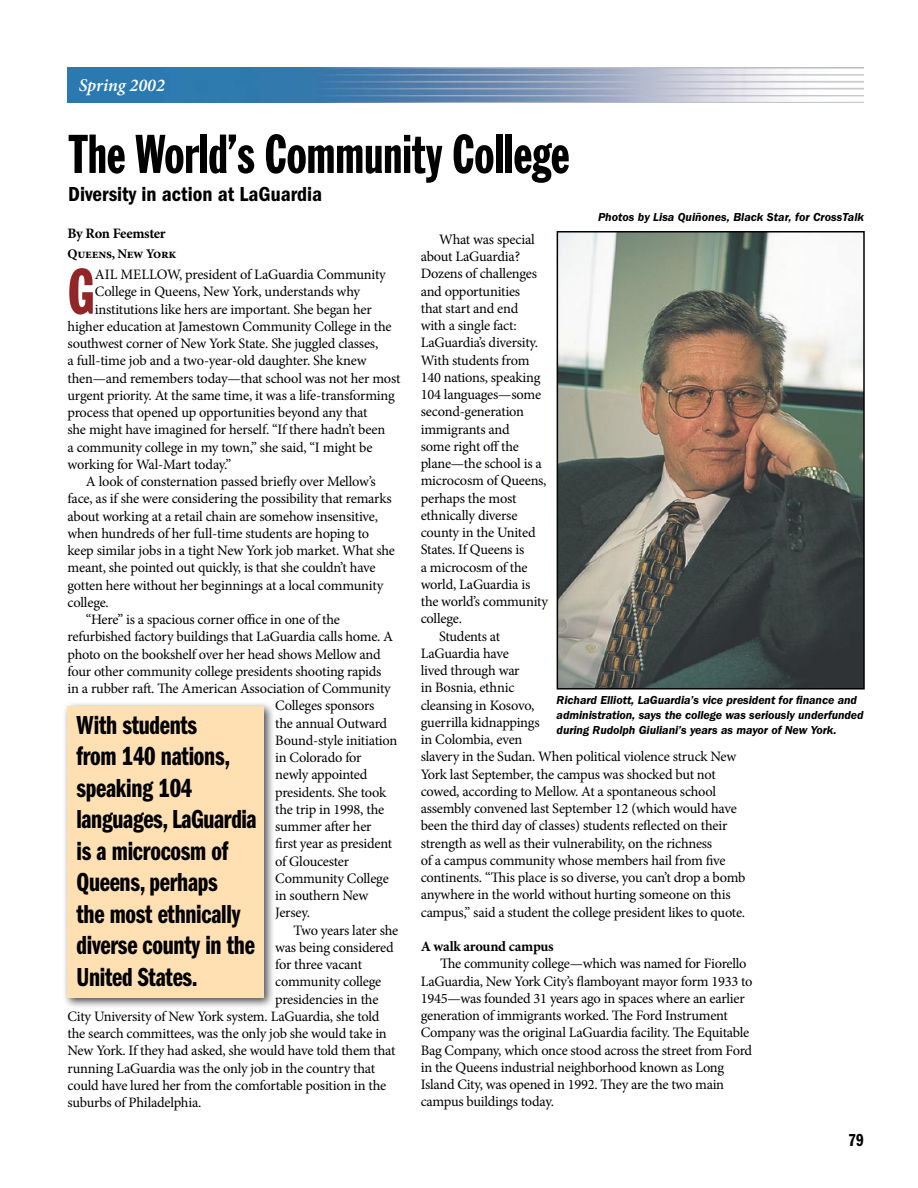
<style>
.page{position:relative;width:918px;height:1188px;background:#fff}
.page>*{position:absolute;margin:0;border:0;box-sizing:border-box;transform-origin:0 0}
.t1{font:extra-condensed 63.3px "Franklin Gothic BT";color:#912528}
.t2{font:extra-condensed 54px "Franklin Gothic BT";letter-spacing:-.015em;color:#000}
.t3{font:27px/31.5px "Franklin Gothic Demi Cmpr";letter-spacing:-.01em;color:#000}
.t4{font:600 condensed 21px "Franklin Gothic";color:#000}
.t5{font:italic 600 18px "Minion Pro";color:#fff}
.t6{font:18px "Franklin Gothic Demi Cmpr";color:#000}
.t7{font:14.4px/17.2px "Minion Pro";letter-spacing:-.015em;color:#000}
.t8{font:700 14.4px "Minion Pro";letter-spacing:-.025em;color:#000}
.t9{font:700 13.2px "Minion Pro";letter-spacing:-.02em;color:#000}
.t10{font:italic 600 12px/15px "Franklin Gothic";letter-spacing:-.005em;color:#000}
</style>
<div class="page">
<img style="left:68px;top:68px;width:796px;height:35px">
<img style="left:560px;top:234px;width:302px;height:453px">
<div style="left:557px;top:231px;width:308px;height:459px;border:2px solid #000"></div>
<div style="left:62px;top:701px;width:220px;height:314px;background:#000;opacity:.7"></div>
<div style="left:68px;top:707px;width:196px;height:291px;background:#ffe0b3"></div>
<p class="t5" style="left:79px;top:73px;width:88px">Spring 2002</p>
<h2 class="t2" style="left:68px;top:122px;width:503px">The World’s Community College</h2>
<h3 class="t4" style="left:68px;top:182px;width:255px">Diversity in action at LaGuardia</h3>
<p class="t7" style="left:439px;top:231px;width:97px">What was special</p>
<p class="t7" style="left:421px;top:248px;width:101px">about LaGuardia?</p>
<p class="t7" style="left:421px;top:265px;width:118px">Dozens of challenges</p>
<p class="t7" style="left:421px;top:282px;width:101px">and opportunities</p>
<p class="t7" style="left:421px;top:300px;width:99px">that start and end</p>
<p class="t7" style="left:421px;top:317px;width:97px">with a single fact:</p>
<p class="t7" style="left:421px;top:334px;width:119px">LaGuardia’s diversity.</p>
<p class="t7" style="left:421px;top:351px;width:110px">With students from</p>
<p class="t7" style="left:421px;top:369px;width:121px">140 nations, speaking</p>
<p class="t7" style="left:421px;top:386px;width:122px">104 languages—some</p>
<p class="t7" style="left:421px;top:403px;width:105px">second-generation</p>
<p class="t7" style="left:421px;top:421px;width:91px">immigrants and</p>
<p class="t7" style="left:421px;top:438px;width:100px">some right off the</p>
<p class="t7" style="left:421px;top:455px;width:123px">plane—the school is a</p>
<p class="t7" style="left:421px;top:472px;width:127px">microcosm of Queens,</p>
<p class="t7" style="left:421px;top:490px;width:97px">perhaps the most</p>
<p class="t7" style="left:421px;top:507px;width:98px">ethnically diverse</p>
<p class="t7" style="left:421px;top:524px;width:116px">county in the United</p>
<p class="t7" style="left:421px;top:541px;width:105px">States. If Queens is</p>
<p class="t7" style="left:421px;top:559px;width:109px">a microcosm of the</p>
<p class="t7" style="left:421px;top:576px;width:111px">world, LaGuardia is</p>
<p class="t7" style="left:421px;top:593px;width:129px">the world’s community</p>
<p class="t7" style="left:421px;top:610px;width:43px">college.</p>
<p class="t7" style="left:439px;top:628px;width:63px">Students at</p>
<p class="t7" style="left:421px;top:645px;width:90px">LaGuardia have</p>
<p class="t7" style="left:421px;top:662px;width:100px">lived through war</p>
<p class="t7" style="left:421px;top:679px;width:95px">in Bosnia, ethnic</p>
<p class="t7" style="left:421px;top:697px;width:115px">cleansing in Kosovo,</p>
<p class="t7" style="left:421px;top:714px;width:120px">guerrilla kidnappings</p>
<p class="t7" style="left:421px;top:731px;width:103px">in Colombia, even</p>
<p class="t7" style="left:421px;top:748px;width:317px">slavery in the Sudan. When political violence struck New</p>
<p class="t7" style="left:421px;top:766px;width:297px">York last September, the campus was shocked but not</p>
<p class="t7" style="left:421px;top:783px;width:297px">cowed, according to Mellow. At a spontaneous school</p>
<p class="t7" style="left:421px;top:800px;width:318px">assembly convened last September 12 (which would have</p>
<p class="t7" style="left:421px;top:817px;width:308px">been the third day of classes) students reflected on their</p>
<p class="t7" style="left:421px;top:835px;width:293px">strength as well as their vulnerability, on the richness</p>
<p class="t7" style="left:421px;top:852px;width:306px">of a campus community whose members hail from five</p>
<p class="t7" style="left:421px;top:869px;width:326px">continents. “This place is so diverse, you can’t drop a bomb</p>
<p class="t7" style="left:421px;top:886px;width:311px">anywhere in the world without hurting someone on this</p>
<p class="t7" style="left:421px;top:904px;width:326px">campus,” said a student the college president likes to quote.</p>
<p class="t8" style="left:421px;top:936px;width:135px">A walk around campus</p>
<p class="t7" style="left:421px;top:955px;width:333px;text-indent:19px">The community college—which was named for Fiorello LaGuardia, New York City’s flamboyant mayor form 1933 to 1945—was founded 31 years ago in spaces where an earlier generation of immigrants worked. The Ford Instrument Company was the original LaGuardia facility. The Equitable Bag Company, which once stood across the street from Ford in the Queens industrial neighborhood known as Long Island City, was opened in 1992. They are the two main campus buildings today.</p>
<p class="t10" style="left:598px;top:209px;width:267px">Photos by Lisa Quiñones, Black Star, for CrossTalk</p>
<p class="t8" style="left:68px;top:223px;width:100px">By Ron Feemster</p>
<p class="t9" style="left:68px;top:244px;width:110px">Queens, New York</p>
<h1 class="t1" style="left:68px;top:254px;width:29px">G</h1>
<p class="t7" style="left:95px;top:266px;width:292px">ail Mellow, president of LaGuardia Community</p>
<p class="t7" style="left:95px;top:283px;width:267px">College in Queens, New York, understands why</p>
<p class="t7" style="left:95px;top:301px;width:278px">institutions like hers are important. She began her</p>
<p class="t7" style="left:68px;top:318px;width:326px">higher education at Jamestown Community College in the</p>
<p class="t7" style="left:68px;top:335px;width:312px">southwest corner of New York State. She juggled classes,</p>
<p class="t7" style="left:68px;top:352px;width:301px">a full-time job and a two-year-old daughter. She knew</p>
<p class="t7" style="left:68px;top:370px;width:334px">then—and remembers today—that school was not her most</p>
<p class="t7" style="left:68px;top:387px;width:329px">urgent priority. At the same time, it was a life-transforming</p>
<p class="t7" style="left:68px;top:404px;width:301px">process that opened up opportunities beyond any that</p>
<p class="t7" style="left:68px;top:421px;width:319px">she might have imagined for herself. “If there hadn’t been</p>
<p class="t7" style="left:68px;top:439px;width:307px">a community college in my town,” she said, “I might be</p>
<p class="t7" style="left:68px;top:456px;width:165px">working for Wal-Mart today.”</p>
<p class="t7" style="left:86px;top:473px;width:291px">A look of consternation passed briefly over Mellow’s</p>
<p class="t7" style="left:68px;top:490px;width:326px">face, as if she were considering the possibility that remarks</p>
<p class="t7" style="left:68px;top:508px;width:312px">about working at a retail chain are somehow insensitive,</p>
<p class="t7" style="left:68px;top:525px;width:303px">when hundreds of her full-time students are hoping to</p>
<p class="t7" style="left:68px;top:542px;width:329px">keep similar jobs in a tight New York job market. What she</p>
<p class="t7" style="left:68px;top:559px;width:310px">meant, she pointed out quickly, is that she couldn’t have</p>
<p class="t7" style="left:68px;top:577px;width:317px">gotten here without her beginnings at a local community</p>
<p class="t7" style="left:68px;top:594px;width:43px">college.</p>
<p class="t7" style="left:86px;top:611px;width:256px">“Here” is a spacious corner office in one of the</p>
<p class="t7" style="left:68px;top:628px;width:327px">refurbished factory buildings that LaGuardia calls home. A</p>
<p class="t7" style="left:68px;top:646px;width:315px">photo on the bookshelf over her head shows Mellow and</p>
<p class="t7" style="left:68px;top:663px;width:316px">four other community college presidents shooting rapids</p>
<p class="t7" style="left:68px;top:680px;width:325px">in a rubber raft. The American Association of Community</p>
<p class="t7" style="left:275px;top:697px;width:101px">Colleges sponsors</p>
<p class="t7" style="left:275px;top:715px;width:114px">the annual Outward</p>
<p class="t7" style="left:275px;top:732px;width:124px">Bound-style initiation</p>
<p class="t7" style="left:275px;top:749px;width:88px">in Colorado for</p>
<p class="t7" style="left:275px;top:766px;width:94px">newly appointed</p>
<p class="t7" style="left:275px;top:784px;width:113px">presidents. She took</p>
<p class="t7" style="left:275px;top:801px;width:111px">the trip in 1998, the</p>
<p class="t7" style="left:275px;top:818px;width:98px">summer after her</p>
<p class="t7" style="left:275px;top:835px;width:119px">first year as president</p>
<p class="t7" style="left:275px;top:853px;width:76px">of Gloucester</p>
<p class="t7" style="left:275px;top:870px;width:115px">Community College</p>
<p class="t7" style="left:275px;top:887px;width:95px">in southern New</p>
<p class="t7" style="left:275px;top:904px;width:36px">Jersey.</p>
<p class="t7" style="left:294px;top:922px;width:106px">Two years later she</p>
<p class="t7" style="left:275px;top:939px;width:120px">was being considered</p>
<p class="t7" style="left:275px;top:956px;width:88px">for three vacant</p>
<p class="t7" style="left:275px;top:973px;width:108px">community college</p>
<p class="t7" style="left:275px;top:991px;width:105px">presidencies in the</p>
<p class="t7" style="left:68px;top:1008px;width:314px">City University of New York system. LaGuardia, she told</p>
<p class="t7" style="left:68px;top:1025px;width:321px">the search committees, was the only job she would take in</p>
<p class="t7" style="left:68px;top:1042px;width:329px">New York. If they had asked, she would have told them that</p>
<p class="t7" style="left:68px;top:1060px;width:309px">running LaGuardia was the only job in the country that</p>
<p class="t7" style="left:68px;top:1077px;width:320px">could have lured her from the comfortable position in the</p>
<p class="t7" style="left:68px;top:1094px;width:135px">suburbs of Philadelphia.</p>
<p class="t10" style="left:557px;top:693px;width:309px">Richard Elliott, LaGuardia’s vice president for finance and administration, says the college was seriously underfunded</p>
<h3 class="t3" style="left:76px;top:709px;width:122px">With students</h3>
<p class="t10" style="left:557px;top:723px;width:281px">during Rudolph Giuliani’s years as mayor of New York.</p>
<h3 class="t3" style="left:76px;top:741px;width:182px">from 140 nations, speaking 104 languages, LaGuardia is a microcosm of<br>Queens, perhaps<br>the most ethnically diverse county in the<br>United States.</h3>
<p class="t6" style="left:849px;top:1130px;width:17px">79</p>
</div>
